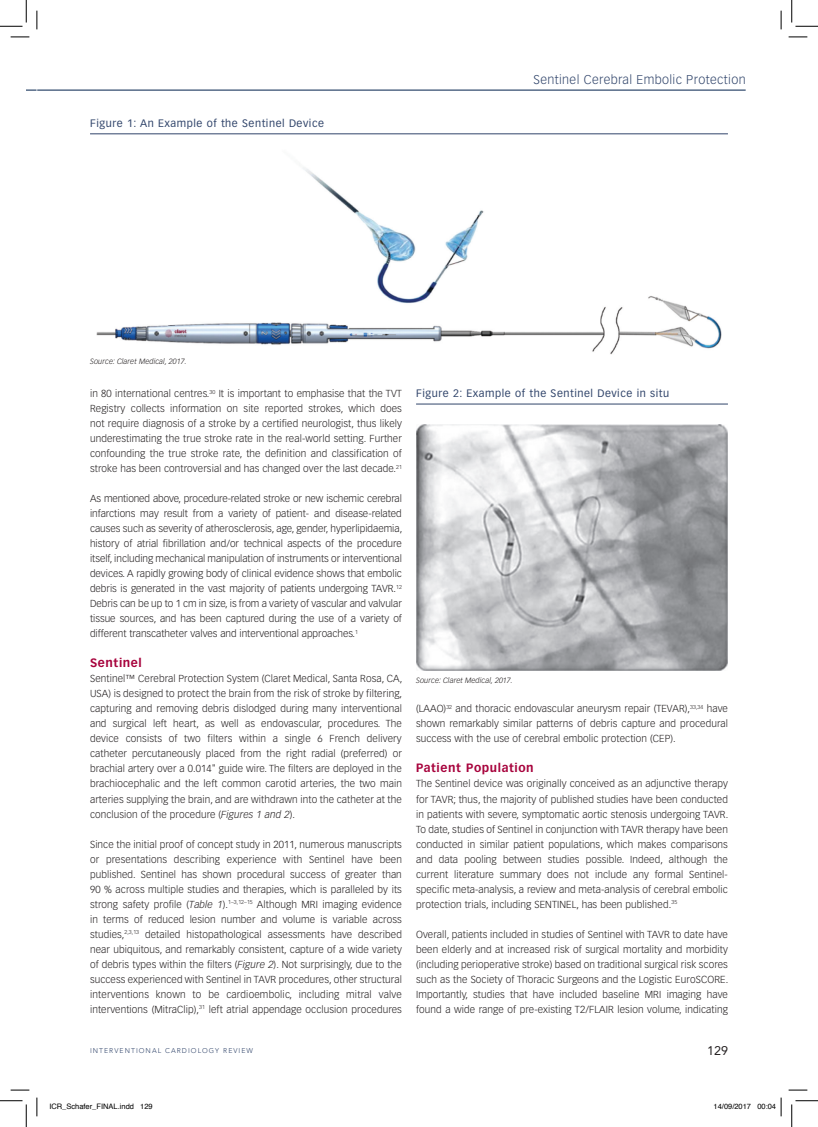
<style>
.page{position:relative;width:818px;height:1127px;background:#fff}
.page>*{position:absolute;margin:0;border:0;box-sizing:border-box;transform-origin:0 0}
.t1{font:300 12.5px "Vectora LT Std";letter-spacing:.03em;color:#30446a}
.t2{font:12.5px "Avenir LT Std";color:#231f20}
.t3{font:700 11.88px "Vectora LT Std";letter-spacing:.05em;color:#a7023c}
.t4{font:10.62px "Vectora LT Std";letter-spacing:.05em;color:#30446a}
.t5{font:300 10px/15px "Vectora LT Std";letter-spacing:.01em;color:#231f20;text-align:justify}
.t6{font:italic 300 7.5px "Vectora LT Std";letter-spacing:.01em;color:#231f20}
.t7{font:7.5px "Helvetica";color:#000}
.t8{font:300 6.88px "Avenir LT Std";letter-spacing:.15em;color:#30446a}
.s1{font-style:italic}
</style>
<div class="page">
<hr style="left:37px;top:90px;width:709px;height:1px;background:#00214c">
<hr style="left:90px;top:133px;width:638px;height:1px;background:#30446a">
<img style="left:96px;top:167px;width:625px;height:187px">
<hr style="left:416px;top:403px;width:312px;height:1px;background:#30446a">
<img style="left:416px;top:424px;width:312px;height:246px">
<svg style="left:11px;top:36px;width:18px;height:2px"></svg>
<svg style="left:788px;top:36px;width:19px;height:2px"></svg>
<svg style="left:11px;top:1089px;width:18px;height:1px"></svg>
<svg style="left:788px;top:1089px;width:19px;height:1px"></svg>
<svg style="left:36px;top:11px;width:2px;height:18px"></svg>
<svg style="left:36px;top:1097px;width:2px;height:18px"></svg>
<svg style="left:780px;top:11px;width:2px;height:18px"></svg>
<svg style="left:0;top:0;width:27px;height:27px"></svg>
<svg style="left:0;top:1100px;width:27px;height:26px"></svg>
<svg style="left:791px;top:0;width:27px;height:27px"></svg>
<svg style="left:791px;top:1100px;width:27px;height:26px"></svg>
<svg style="left:780px;top:1097px;width:2px;height:18px"></svg>
<p class="t4" style="left:90px;top:117px;width:235px">Figure 1: An Example of the Sentinel Device</p>
<p class="t1" style="left:533px;top:72px;width:214px">Sentinel Cerebral Embolic Protection</p>
<p class="t6" style="left:90px;top:357px;width:98px">Source: Claret Medical, 2017.</p>
<p class="t5" style="left:90px;top:386px;width:313px">in 80 international centres.<sup>30</sup> It is important to emphasise that the TVT Registry collects information on site reported strokes, which does not require diagnosis of a stroke by a certified neurologist, thus likely underestimating the true stroke rate in the real-world setting. Further confounding the true stroke rate, the definition and classification of stroke has been controversial and has changed over the last decade.<sup>21</sup></p>
<p class="t5" style="left:90px;top:491px;width:314px">As mentioned above, procedure-related stroke or new ischemic cerebral infarctions may result from a variety of patient- and disease-related causes such as severity of atherosclerosis, age, gender, hyperlipidaemia, history of atrial fibrillation and/or technical aspects of the procedure itself, including mechanical manipulation of instruments or interventional devices. A rapidly growing body of clinical evidence shows that embolic debris is generated in the vast majority of patients undergoing TAVR.<sup>12<br></sup>Debris can be up to 1 cm in size, is from a variety of vascular and valvular tissue sources, and has been captured during the use of a variety of different transcatheter valves and interventional approaches.<sup>1</sup></p>
<p class="t3" style="left:90px;top:655px;width:53px">Sentinel</p>
<p class="t5" style="left:90px;top:671px;width:314px">Sentinel™ Cerebral Protection System (Claret Medical, Santa Rosa, CA, USA) is designed to protect the brain from the risk of stroke by filtering, capturing and removing debris dislodged during many interventional and surgical left heart, as well as endovascular, procedures. The device consists of two filters within a single 6 French delivery catheter percutaneously placed from the right radial (preferred) or brachial artery over a 0.014" guide wire. The filters are deployed in the brachiocephalic and the left common carotid arteries, the two main arteries supplying the brain, and are withdrawn into the catheter at the conclusion of the procedure (<span class="s1">Figures 1 and 2</span>).</p>
<p class="t5" style="left:90px;top:836px;width:313px">Since the initial proof of concept study in 2011, numerous manuscripts or presentations describing experience with Sentinel have been published. Sentinel has shown procedural success of greater than 90 % across multiple studies and therapies, which is paralleled by its strong safety profile (<span class="s1">Table 1</span>).<sup>1–3,12–15</sup> Although MRI imaging evidence in terms of reduced lesion number and volume is variable across studies,<sup>2,3,13</sup> detailed histopathological assessments have described near ubiquitous, and remarkably consistent, capture of a wide variety of debris types within the filters (<span class="s1">Figure 2</span>). Not surprisingly, due to the success experienced with Sentinel in TAVR procedures, other structural interventions known to be cardioembolic, including mitral valve interventions (MitraClip),<sup>31</sup> left atrial appendage occlusion procedures</p>
<p class="t8" style="left:90px;top:1046px;width:164px">INTERVENTIONAL CARDIOLOGY REVIEW</p>
<p class="t4" style="left:416px;top:387px;width:255px">Figure 2: Example of the Sentinel Device in situ</p>
<p class="t6" style="left:416px;top:675px;width:98px">Source: Claret Medical, 2017.</p>
<p class="t5" style="left:416px;top:701px;width:313px">(LAAO)<sup>32</sup> and thoracic endovascular aneurysm repair (TEVAR),<sup>33,34</sup> have shown remarkably similar patterns of debris capture and procedural success with the use of cerebral embolic protection (CEP).</p>
<p class="t3" style="left:416px;top:760px;width:119px">Patient Population</p>
<p class="t5" style="left:416px;top:776px;width:314px">The Sentinel device was originally conceived as an adjunctive therapy for TAVR; thus, the majority of published studies have been conducted in patients with severe, symptomatic aortic stenosis undergoing TAVR.<br>To date, studies of Sentinel in conjunction with TAVR therapy have been conducted in similar patient populations, which makes comparisons and data pooling between studies possible. Indeed, although the current literature summary does not include any formal Sentinel&shy;specific meta-analysis, a review and meta-analysis of cerebral embolic protection trials, including SENTINEL, has been published.<sup>35</sup></p>
<p class="t5" style="left:416px;top:926px;width:314px">Overall, patients included in studies of Sentinel with TAVR to date have been elderly and at increased risk of surgical mortality and morbidity (including perioperative stroke) based on traditional surgical risk scores such as the Society of Thoracic Surgeons and the Logistic EuroSCORE.<br>Importantly, studies that have included baseline MRI imaging have found a wide range of pre-existing T2/FLAIR lesion volume, indicating</p>
<p class="t2" style="left:707px;top:1043px;width:22px">129</p>
<p class="t7" style="left:49px;top:1100px;width:105px">ICR_Schafer_FINAL.indd 129</p>
<p class="t7" style="left:713px;top:1100px;width:64px">14/09/2017 00:04</p>
</div>
